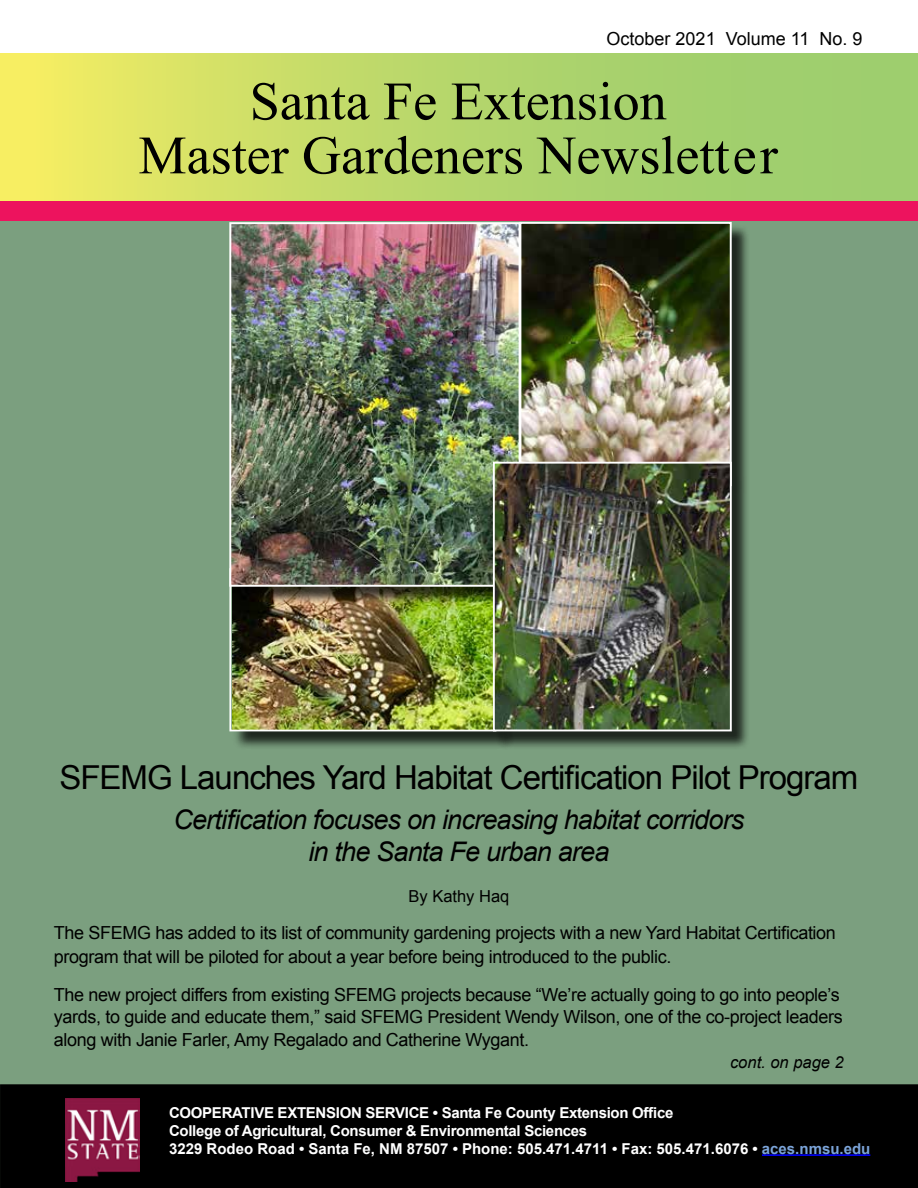
<style>
.page{position:relative;width:918px;height:1188px;background:#fff}
.page>*{position:absolute;margin:0;border:0;box-sizing:border-box;transform-origin:0 0}
.t1{font:54px/54px "Times New Roman";color:#000;text-align:center}
.t2{font:33px "Arial";letter-spacing:-.03em;color:#000}
.t3{font:italic 27px/32.4px "Arial";letter-spacing:-.03em;color:#000;text-align:center}
.t4{font:18px/22.5px "Arial";letter-spacing:-.02em;color:#000}
.t5{font:18px "Arial";color:#000}
.t6{font:italic 16.5px "Arial";color:#000}
.t7{font:16.5px "Arial";color:#000}
.t8{font:700 15px/18px "Arial";letter-spacing:-.02em;color:#fff}
.s1{color:#7ba4d9}
</style>
<div class="page">
<div style="left:0;top:173px;width:918px;height:1015px;background:#7b9f7f"></div>
<div style="left:0;top:53px;width:918px;height:150px;background:linear-gradient(to right,#ecea64,#8ec870)"></div>
<div style="left:0;top:1084px;width:918px;height:104px;background:#000"></div>
<hr style="left:762px;top:1154px;width:108px;height:2px;background:#00f">
<img style="left:65px;top:1099px;width:74px;height:83px">
<div style="left:232px;top:224px;width:519px;height:526px;background:#000;opacity:.75"></div>
<img style="left:232px;top:225px;width:286px;height:359px">
<div style="left:229px;top:222px;width:292px;height:365px;border:2px solid #fff"></div>
<img style="left:522px;top:225px;width:207px;height:237px">
<div style="left:519px;top:222px;width:213px;height:264px;border:2px solid #fff"></div>
<img style="left:496px;top:465px;width:233px;height:263px">
<div style="left:493px;top:462px;width:239px;height:269px;border:2px solid #fff"></div>
<div style="left:0;top:201px;width:918px;height:19px;background:#ed135e"></div>
<p class="t5" style="left:607px;top:26px;width:257px">October 2021 Volume 11 No. 9</p>
<h1 class="t1" style="left:139px;top:73px;width:641px">Santa Fe Extension<br>Master Gardeners Newsletter</h1>
<h2 class="t2" style="left:59px;top:756px;width:801px">SFEMG Launches Yard Habitat Certification Pilot Program</h2>
<h3 class="t3" style="left:173px;top:804px;width:572px">Certification focuses on increasing habitat corridors in the Santa Fe urban area</h3>
<p class="t7" style="left:408px;top:885px;width:102px">By Kathy Haq</p>
<p class="t4" style="left:54px;top:921px;width:784px;line-height:24px">The SFEMG has added to its list of community gardening projects with a new Yard Habitat Certification program that will be piloted for about a year before being introduced to the public.</p>
<p class="t4" style="left:54px;top:983px;width:790px">The new project differs from existing SFEMG projects because “We’re actually going to go into people’s yards, to guide and educate them,” said SFEMG President Wendy Wilson, one of the co-project leaders along with Janie Farler, Amy Regalado and Catherine Wygant.</p>
<p class="t6" style="left:730px;top:1051px;width:115px">cont. on page 2</p>
<p class="t8" style="left:169px;top:1104px;width:703px">COOPERATIVE EXTENSION SERVICE • Santa Fe County Extension Office<br>College of Agricultural, Consumer &amp; Environmental Sciences<br>3229 Rodeo Road • Santa Fe, NM 87507 • Phone: 505.471.4711 • Fax: 505.471.6076 • <span class="s1">aces.nmsu.edu</span></p>
</div>
